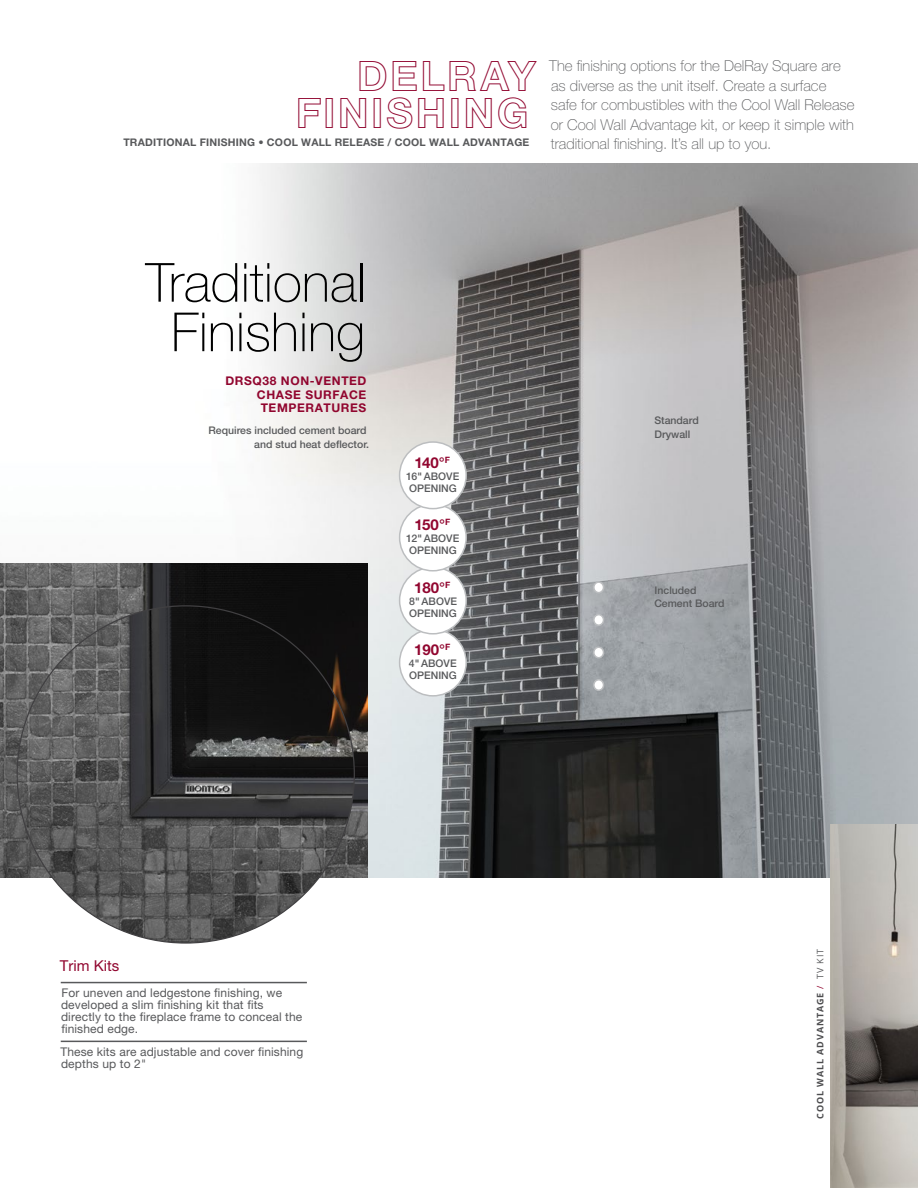
<style>
.page{position:relative;width:918px;height:1188px;background:#fff}
.page>*{position:absolute;margin:0;border:0;box-sizing:border-box;transform-origin:0 0}
.t1{font:100 54px/49.5px "Helvetica Neue LT Pro";color:#000;text-align:center}
.t2{font:42px/37.5px "Helvetica Neue LT Pro Bd Ou";letter-spacing:.055em;color:#91062f;text-align:right}
.t3{font:100 15px/19.5px "Helvetica Neue LT Pro";color:#58595b}
.t4{font:700 15px "Helvetica Neue LT Pro";color:#91062f}
.t5{font:15px "Helvetica Neue LT Pro";color:#91062f}
.t6{font:12px/12px "Helvetica Neue LT Pro";letter-spacing:.01em;color:#58595b}
.t7{font:700 12px/13.5px "Helvetica Neue LT Pro";letter-spacing:.05em;color:#91062f;text-align:right}
.t8{font:500 10.5px/12px "Helvetica Neue LT Pro";color:#58595b}
.t9{font:700 10.5px "Helvetica Neue LT Pro";letter-spacing:.02em;color:#58595b}
.t10{font:700 9px "Open Sans";letter-spacing:.1em;color:#4d4d4f}
.s1{font-weight:400;color:#91062f}
.s2{font-weight:400;color:#58595b}
</style>
<div class="page">
<img style="left:258px;top:163px;width:660px;height:715px">
<div style="left:400px;top:629px;width:66px;height:67px;background:#fff;border-radius:50%"></div>
<div style="left:399px;top:628px;width:68px;height:69px;border:2px solid #bcbec0;border-radius:50%"></div>
<div style="left:594px;top:680px;width:10px;height:10px;background:#fff;border-radius:50%"></div>
<div style="left:593px;top:679px;width:11px;height:12px;border:2px solid #bcbec0;border-radius:50%"></div>
<div style="left:594px;top:582px;width:10px;height:11px;background:#fff;border-radius:50%"></div>
<div style="left:593px;top:581px;width:11px;height:12px;border:2px solid #bcbec0;border-radius:50%"></div>
<div style="left:594px;top:615px;width:10px;height:10px;background:#fff;border-radius:50%"></div>
<div style="left:593px;top:614px;width:11px;height:12px;border:2px solid #bcbec0;border-radius:50%"></div>
<div style="left:594px;top:647px;width:10px;height:11px;background:#fff;border-radius:50%"></div>
<div style="left:593px;top:646px;width:11px;height:12px;border:2px solid #bcbec0;border-radius:50%"></div>
<div style="left:400px;top:567px;width:66px;height:67px;background:#fff;border-radius:50%"></div>
<div style="left:399px;top:566px;width:68px;height:69px;border:2px solid #bcbec0;border-radius:50%"></div>
<div style="left:400px;top:504px;width:66px;height:67px;background:#fff;border-radius:50%"></div>
<div style="left:399px;top:503px;width:68px;height:69px;border:2px solid #bcbec0;border-radius:50%"></div>
<div style="left:400px;top:442px;width:66px;height:67px;background:#fff;border-radius:50%"></div>
<div style="left:399px;top:441px;width:68px;height:68px;border:2px solid #bcbec0;border-radius:50%"></div>
<img style="left:830px;top:824px;width:88px;height:364px">
<img style="left:0;top:563px;width:367px;height:315px">
<img style="left:17px;top:606px;width:337px;height:337px;border-radius:169px">
<hr style="left:61px;top:982px;width:246px;height:1px;background:#58595b">
<hr style="left:61px;top:1041px;width:246px;height:1px;background:#58595b">
<h2 class="t2" style="left:296px;top:56px;width:242px">DELRAY<br>FINISHING</h2>
<p class="t9" style="left:123px;top:136px;width:408px">TRADITIONAL FINISHING • COOL WALL RELEASE / COOL WALL ADVANTAGE</p>
<p class="t3" style="left:549px;top:56px;width:307px">The finishing options for the DelRay Square are as diverse as the unit itself. Create a surface<br>safe for combustibles with the Cool Wall Release or Cool Wall Advantage kit, or keep it simple with traditional finishing. It’s all up to you.</p>
<h1 class="t1" style="left:146px;top:258px;width:222px">Traditional<br>Finishing</h1>
<p class="t7" style="left:225px;top:374px;width:143px">DRSQ38 NON-VENTED<br>CHASE SURFACE<br>TEMPERATURES</p>
<p class="t8" style="left:209px;top:424px;width:162px;line-height:13.5px;text-align:right">Requires included cement board and stud heat deflector.</p>
<p class="t4" style="left:415px;top:453px;width:37px">140°<sup>F</sup></p>
<p class="t8" style="left:406px;top:470px;width:55px">16" ABOVE<br>OPENING</p>
<p class="t4" style="left:414px;top:515px;width:37px">150°<sup>F</sup></p>
<p class="t8" style="left:406px;top:532px;width:55px">12" ABOVE<br>OPENING</p>
<p class="t4" style="left:414px;top:578px;width:38px">180°<sup>F</sup></p>
<p class="t8" style="left:409px;top:595px;width:49px">8" ABOVE<br>OPENING</p>
<p class="t4" style="left:414px;top:640px;width:38px">190°<sup>F</sup></p>
<p class="t8" style="left:409px;top:657px;width:49px">4" ABOVE<br>OPENING</p>
<p class="t8" style="left:654px;top:414px;width:46px;line-height:13.5px">Standard<br>Drywall</p>
<p class="t8" style="left:654px;top:583px;width:72px;line-height:13.5px">Included<br>Cement Board</p>
<p class="t5" style="left:60px;top:957px;width:61px">Trim Kits</p>
<p class="t6" style="left:61px;top:986px;width:243px">For uneven and ledgestone finishing, we developed a slim finishing kit that fits directly to the fireplace frame to conceal the finished edge.</p>
<p class="t6" style="left:60px;top:1045px;width:244px">These kits are adjustable and cover finishing depths up to 2"</p>
<p class="t10" style="left:814px;top:1119px;width:171px;rotate:-90deg">COOL WALL ADVANTAGE <span class="s1">/</span> <span class="s2">TV KIT</span></p>
</div>
